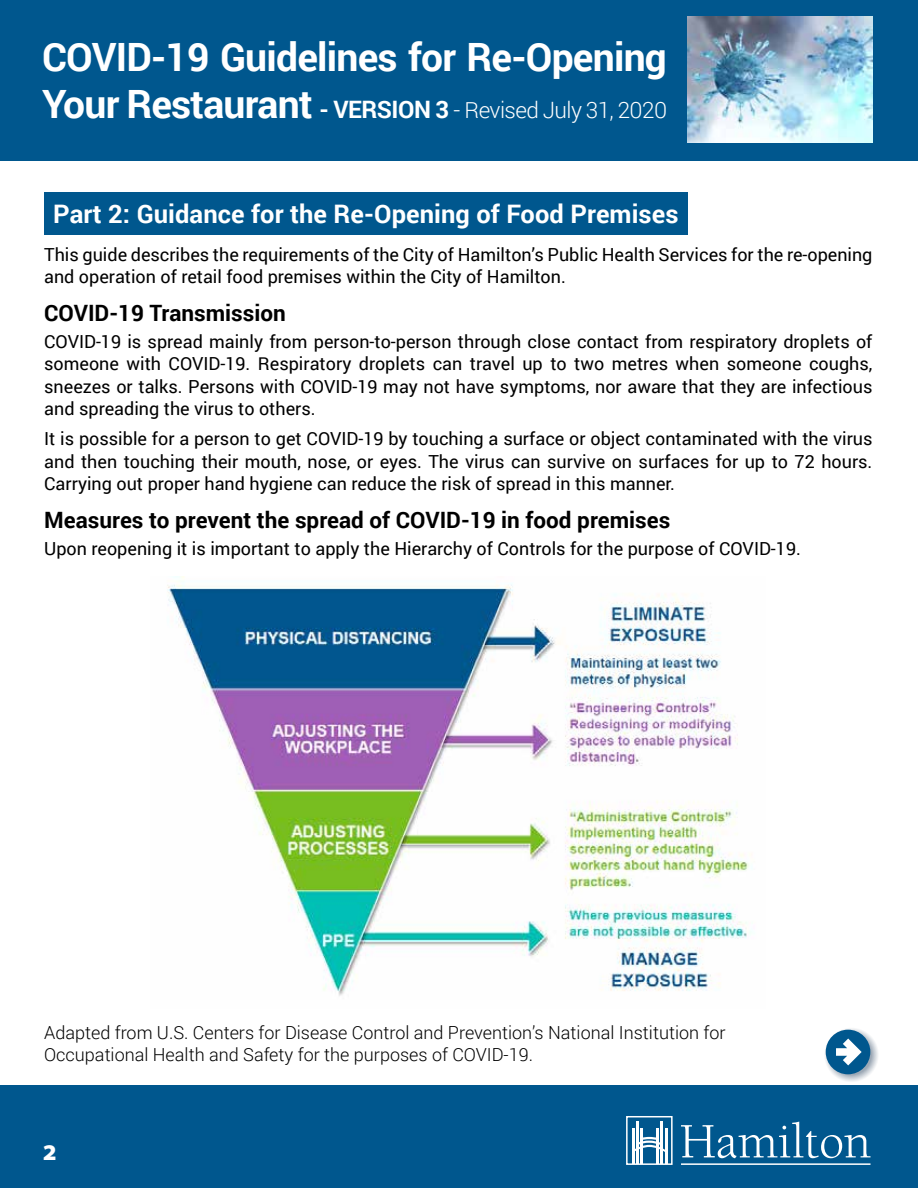
<style>
.page{position:relative;width:918px;height:1188px;background:#fff}
.page>*{position:absolute;margin:0;border:0;box-sizing:border-box;transform-origin:0 0}
.t1{font:700 39px "Roboto";letter-spacing:-.02em;color:#fff}
.t2{font:700 25.5px "Roboto";letter-spacing:.005em;color:#fff}
.t3{font:700 22.5px "Roboto";color:#000}
.t4{font:300 22.5px "Roboto";letter-spacing:-.025em;color:#fff}
.t5{font:900 semi-expanded 22.5px "Myriad Pro";color:#fff}
.t6{font:18px/22.5px "Roboto";color:#000;text-align:justify}
.t7{font:300 18px/22.5px "Roboto";color:#000}
.s1{font-weight:700;font-size:39px}
.s2{font-weight:700;font-size:24px}
.s3{font-size:24px}
</style>
<div class="page">
<div style="left:0;top:1086px;width:918px;height:102px;background:#00578e"></div>
<svg style="left:822px;top:1025px;width:58px;height:58px"></svg>
<div style="left:826px;top:1030px;width:44px;height:44px;background:#00578e;border-radius:50%"></div>
<svg style="left:836px;top:1039px;width:26px;height:26px"></svg>
<div style="left:626px;top:1116px;width:47px;height:49px;border:2px solid #fff"></div>
<hr style="left:636px;top:1121px;width:2px;height:43px;background:#fff">
<hr style="left:632px;top:1128px;width:2px;height:36px;background:#fff">
<hr style="left:640px;top:1128px;width:2px;height:36px;background:#fff">
<hr style="left:661px;top:1121px;width:2px;height:43px;background:#fff">
<hr style="left:657px;top:1128px;width:2px;height:36px;background:#fff">
<hr style="left:665px;top:1128px;width:2px;height:36px;background:#fff">
<svg style="left:634px;top:1137px;width:31px;height:15px"></svg>
<hr style="left:681px;top:1163px;width:190px;height:2px;background:#fff">
<svg style="left:681px;top:1122px;width:190px;height:36px"></svg>
<div style="left:44px;top:192px;width:644px;height:43px;background:#00578e"></div>
<img style="left:167px;top:577px;width:585px;height:419px">
<div style="left:0;top:0;width:918px;height:161px;background:#00578e"></div>
<img style="left:687px;top:17px;width:186px;height:126px">
<h1 class="t1" style="left:42px;top:30px;width:626px">COVID-19 Guidelines for Re-Opening</h1>
<p class="t4" style="left:42px;top:94px;width:626px"><span class="s1">Your Restaurant</span> <span class="s2">- VERSION 3</span> <span class="s3">-</span> Revised July 31, 2020</p>
<h2 class="t2" style="left:53px;top:196px;width:627px">Part 2: Guidance for the Re-Opening of Food Premises</h2>
<p class="t6" style="left:44px;top:242px;width:830px">This guide describes the requirements of the City of Hamilton’s Public Health Services for the re-opening and operation of retail food premises within the City of Hamilton.</p>
<p class="t3" style="left:44px;top:297px;width:243px">COVID-19 Transmission</p>
<p class="t6" style="left:44px;top:329px;width:830px">COVID-19 is spread mainly from person-to-person through close contact from respiratory droplets of someone with COVID-19. Respiratory droplets can travel up to two metres when someone coughs, sneezes or talks. Persons with COVID-19 may not have symptoms, nor aware that they are infectious and spreading the virus to others.</p>
<p class="t6" style="left:44px;top:427px;width:830px">It is possible for a person to get COVID-19 by touching a surface or object contaminated with the virus and then touching their mouth, nose, or eyes. The virus can survive on surfaces for up to 72 hours.<br>Carrying out proper hand hygiene can reduce the risk of spread in this manner.</p>
<p class="t3" style="left:44px;top:504px;width:628px">Measures to prevent the spread of COVID-19 in food premises</p>
<p class="t6" style="left:44px;top:536px;width:758px">Upon reopening it is important to apply the Hierarchy of Controls for the purpose of COVID-19.</p>
<p class="t7" style="left:44px;top:1021px;width:683px">Adapted from U.S. Centers for Disease Control and Prevention’s National Institution for<br>Occupational Health and Safety for the purposes of COVID-19.</p>
<p class="t5" style="left:43px;top:1137px;width:15px">2</p>
</div>
